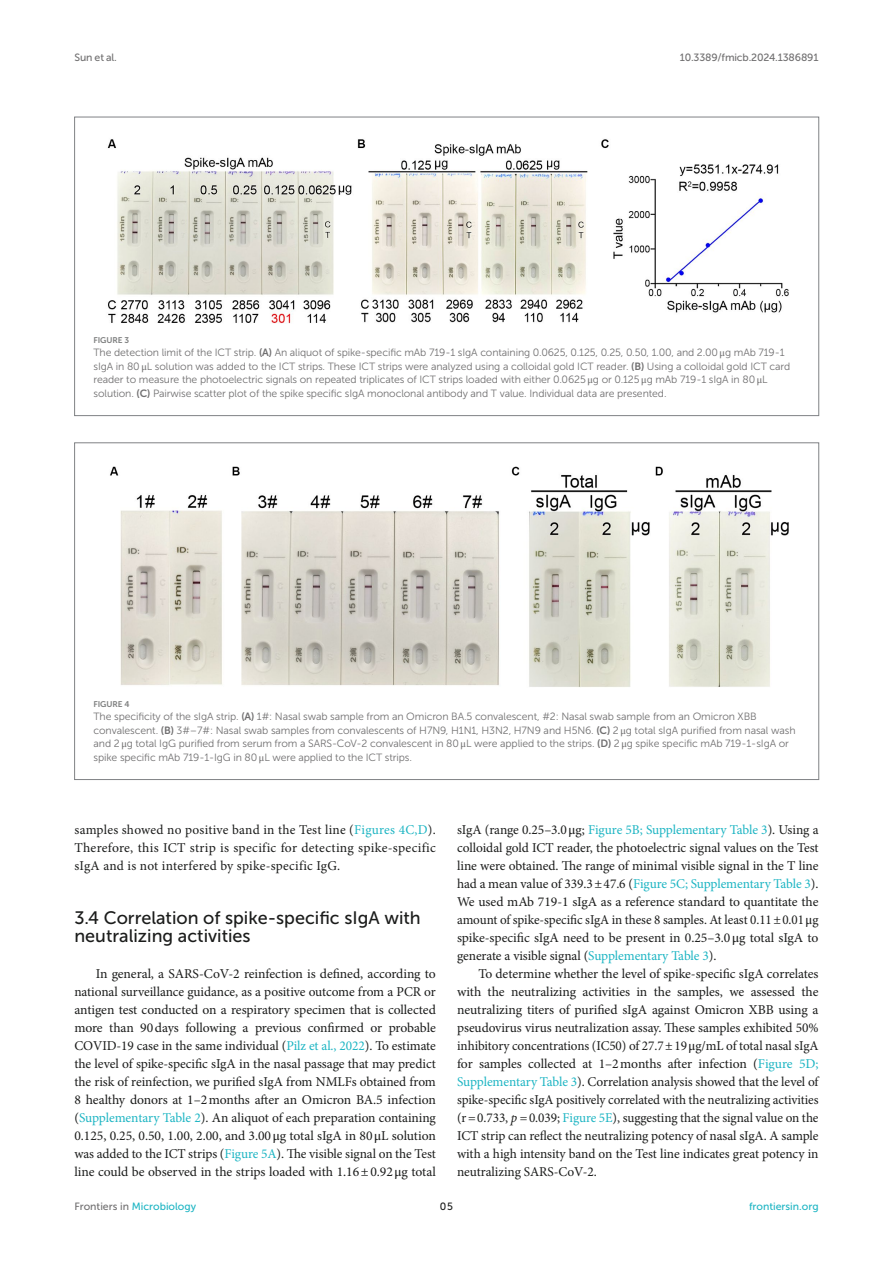
<style>
.page{position:relative;width:893px;height:1263px;background:#fff}
.page>*{position:absolute;margin:0;border:0;box-sizing:border-box;transform-origin:0 0}
.HEAD_2{font:18px/18px "Museo Sans 500";color:#1b1c1b}
.TEXT_FLUSH{font:13.5px/18px "Minion Pro";letter-spacing:-.005em;color:#1b1c1b;text-align:justify}
.TEXT{font:13.5px/18px "Minion Pro";letter-spacing:-.005em;color:#1b1c1b;text-align:justify}
.FIG_LEG{font:10.5px/13.5px "Museo Sans 300";letter-spacing:-.01em;color:#706f70}
.t1{font:10.5px "Museo Sans 500";color:#1db5c3}
.t2{font:10.5px "Museo Sans 500";letter-spacing:-.015em;color:#706f70}
.t3{font:10.5px "Museo Sans 500";color:#1b1c1b}
.FIG_HD{font:8.25px "Museo Sans 700";letter-spacing:-.01em;color:#7e7f7f}
.s1{font-family:"Museo Sans 700"}
.s2{font-family:"STIX General"}
.s3{color:#1db5c3}
.s4{font-style:italic}
.s5{color:#706f70}
</style>
<div class="page">
<img style="left:107px;top:139px;width:682px;height:185px">
<img style="left:110px;top:466px;width:679px;height:221px">
<p class="t2" style="left:74px;top:51px;width:44px">Sun et al.</p>
<p class="t2" style="left:680px;top:51px;width:140px">10.3389/fmicb.2024.1386891</p>
<p class="FIG_HD" style="left:94px;top:335px;width:37px">FIGURE 3</p>
<p class="FIG_LEG" style="left:94px;top:346px;width:698px">The detection limit of the ICT strip. <span class="s1">(A)</span> An aliquot of spike-specific mAb 719-1 sIgA containing 0.0625, 0.125, 0.25, 0.50, 1.00, and 2.00 <span class="s2">μ</span>g mAb 719-1 sIgA in 80 <span class="s2">μ</span>L solution was added to the ICT strips. These ICT strips were analyzed using a colloidal gold ICT reader. <span class="s1">(B)</span> Using a colloidal gold ICT card reader to measure the photoelectric signals on repeated triplicates of ICT strips loaded with either 0.0625 <span class="s2">μ</span>g or 0.125 <span class="s2">μ</span>g mAb 719-1 sIgA in 80 <span class="s2">μ</span>L solution. <span class="s1">(C)</span> Pairwise scatter plot of the spike specific sIgA monoclonal antibody and T value. Individual data are presented.</p>
<p class="FIG_HD" style="left:94px;top:699px;width:37px">FIGURE 4</p>
<p class="FIG_LEG" style="left:94px;top:710px;width:704px">The specificity of the sIgA strip. <span class="s1">(A)</span> 1#: Nasal swab sample from an Omicron BA.5 convalescent, #2: Nasal swab sample from an Omicron XBB convalescent. <span class="s1">(B)</span> 3#–7#: Nasal swab samples from convalescents of H7N9, H1N1, H3N2, H7N9 and H5N6. <span class="s1">(C)</span> 2 <span class="s2">μ</span>g total sIgA purified from nasal wash and 2 <span class="s2">μ</span>g total IgG purified from serum from a SARS-CoV-2 convalescent in 80 <span class="s2">μ</span>L were applied to the strips. <span class="s1">(D)</span> 2 <span class="s2">μ</span>g spike specific mAb 719-1-sIgA or spike specific mAb 719-1-IgG in 80 <span class="s2">μ</span>L were applied to the ICT strips.</p>
<p class="TEXT_FLUSH" style="left:74px;top:821px;width:363px">samples showed no positive band in the Test line (<span class="s3">Figures 4C,D</span>).<br>Therefore, this ICT strip is specific for detecting spike-specific sIgA and is not interfered by spike-specific IgG.</p>
<p class="HEAD_2" style="left:74px;top:909px;width:348px">3.4 Correlation of spike-specific sIgA with neutralizing activities</p>
<p class="TEXT_FLUSH" style="left:74px;top:965px;width:363px;text-indent:21px">In general, a SARS-CoV-2 reinfection is defined, according to national surveillance guidance, as a positive outcome from a PCR or antigen test conducted on a respiratory specimen that is collected more than 90days following a previous confirmed or probable COVID-19 case in the same individual (<span class="s3">Pilz et al., 2022</span>). To estimate the level of spike-specific sIgA in the nasal passage that may predict the risk of reinfection, we purified sIgA from NMLFs obtained from 8 healthy donors at 1–2months after an Omicron BA.5 infection (<span class="s3">Supplementary Table 2</span>). An aliquot of each preparation containing 0.125, 0.25, 0.50, 1.00, 2.00, and 3.00<span class="s2">μ</span>g total sIgA in 80<span class="s2">μ</span>L solution was added to the ICT strips (<span class="s3">Figure 5A</span>). The visible signal on the Test line could be observed in the strips loaded with 1.16±0.92<span class="s2">μ</span>g total</p>
<p class="TEXT_FLUSH" style="left:457px;top:821px;width:363px">sIgA (range 0.25–3.0<span class="s2">μ</span>g; <span class="s3">Figure 5B; Supplementary Table 3</span>). Using a colloidal gold ICT reader, the photoelectric signal values on the Test line were obtained. The range of minimal visible signal in the T line had a mean value of 339.3±47.6 (<span class="s3">Figure 5C; Supplementary Table 3</span>).<br>We used mAb 719-1 sIgA as a reference standard to quantitate the amount of spike-specific sIgA in these 8 samples. At least 0.11±0.01<span class="s2">μ</span>g spike-specific sIgA need to be present in 0.25–3.0<span class="s2">μ</span>g total sIgA to generate a visible signal (<span class="s3">Supplementary Table 3</span>).</p>
<p class="TEXT" style="left:457px;top:965px;width:363px;text-indent:21px">To determine whether the level of spike-specific sIgA correlates with the neutralizing activities in the samples, we assessed the neutralizing titers of purified sIgA against Omicron XBB using a pseudovirus virus neutralization assay. These samples exhibited 50% inhibitory concentrations (IC50) of 27.7±19<span class="s2">μ</span>g/mL of total nasal sIgA for samples collected at 1–2months after infection (<span class="s3">Figure 5D; Supplementary Table 3</span>). Correlation analysis showed that the level of spike-specific sIgA positively correlated with the neutralizing activities (r=0.733, <span class="s4">p</span> =0.039; <span class="s3">Figure 5E</span>), suggesting that the signal value on the ICT strip can reflect the neutralizing potency of nasal sIgA. A sample with a high intensity band on the Test line indicates great potency in neutralizing SARS-CoV-2.</p>
<p class="t1" style="left:74px;top:1200px;width:123px"><span class="s5">Frontiers in</span> Microbiology</p>
<p class="t3" style="left:440px;top:1200px;width:14px">05</p>
<p class="t1" style="left:749px;top:1200px;width:71px">frontiersin.org</p>
</div>
